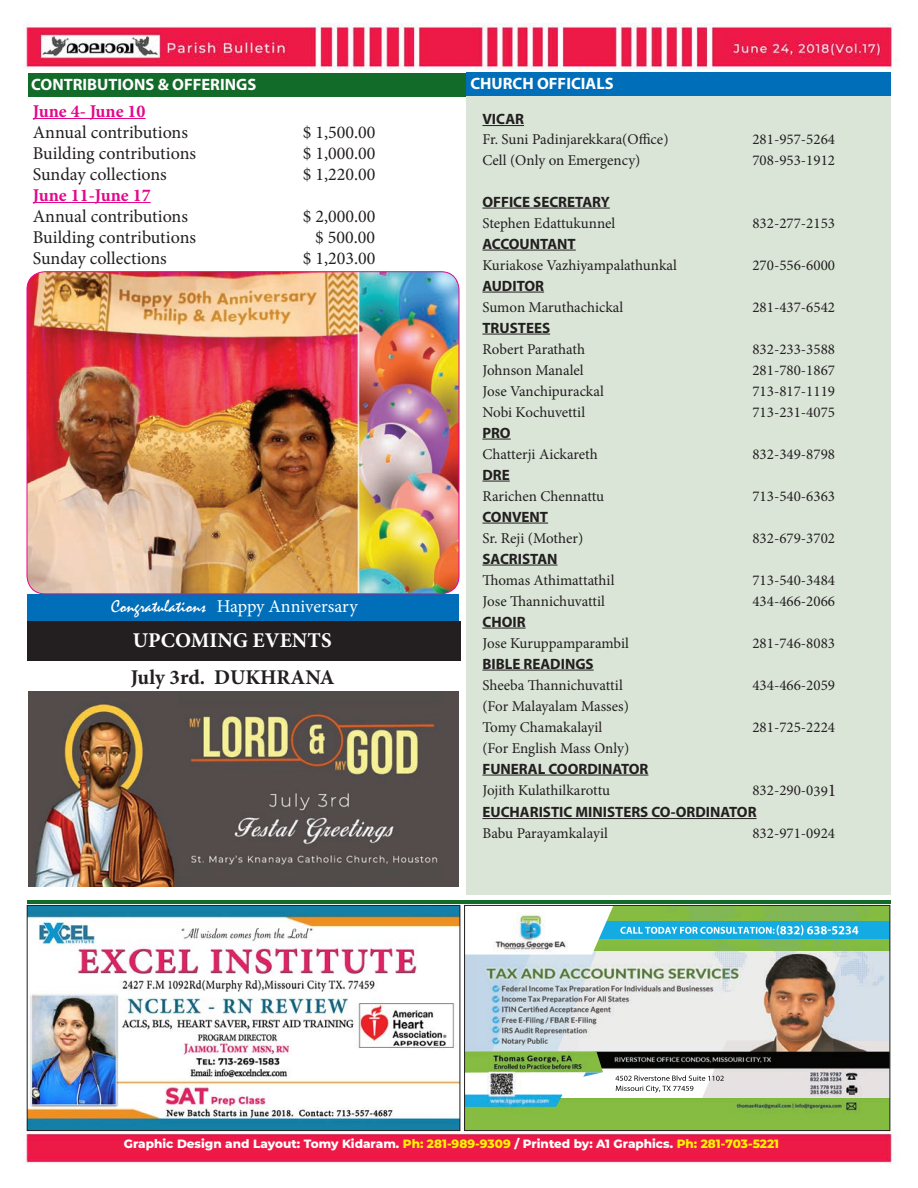
<style>
.page{position:relative;width:918px;height:1188px;background:#fff}
.page>*{position:absolute;margin:0;border:0;box-sizing:border-box;transform-origin:0 0}
.t1{font:700 21px "Minion Pro";color:#231f20}
.t2{font:700 21px "Minion Pro";color:#fff}
.t3{font:18px "Minion Pro";color:#231f20}
.t4{font:18px "Minion Pro";letter-spacing:-.005em;color:#fff}
.t5{font:700 18px "Minion Pro";color:#e2078c}
.t6{font:700 16.5px "Myriad Pro";color:#fff}
.t7{font:15px "Minion Pro";color:#231f20}
.t8{font:700 15px "Myriad Pro";color:#231f20}
.t9{font:800 12px "Montserrat";color:#fff}
.s1{font-size:18px}
.s2{font-family:"Mistral"}
.s3{color:#fff101}
</style>
<div class="page">
<img style="left:23px;top:23px;width:876px;height:1141px">
<div style="left:466px;top:72px;width:425px;height:25px;background:#006eb9"></div>
<div style="left:27px;top:594px;width:432px;height:27px;background:#006eb9"></div>
<div style="left:466px;top:97px;width:425px;height:798px;background:#dae5d7"></div>
<div style="left:28px;top:73px;width:438px;height:24px;background:#136b29"></div>
<hr style="left:27px;top:900px;width:863px;height:4px;background:#136b29">
<hr style="left:33px;top:118px;width:113px;height:1px;background:#e2078c">
<hr style="left:33px;top:202px;width:118px;height:1px;background:#e2078c">
<img style="left:29px;top:907px;width:429px;height:222px">
<div style="left:27px;top:905px;width:433px;height:226px;border:1px solid #231f20"></div>
<img style="left:466px;top:1059px;width:222px;height:39px">
<img style="left:615px;top:950px;width:185px;height:109px">
<img style="left:550px;top:950px;width:65px;height:109px">
<img style="left:800px;top:950px;width:88px;height:91px">
<img style="left:466px;top:955px;width:84px;height:96px">
<img style="left:613px;top:907px;width:275px;height:43px">
<img style="left:613px;top:922px;width:275px;height:17px">
<img style="left:466px;top:907px;width:147px;height:48px">
<img style="left:688px;top:1041px;width:200px;height:57px">
<div style="left:466px;top:1098px;width:422px;height:31px;background:#86bc42"></div>
<img style="left:466px;top:1095px;width:97px;height:12px">
<img style="left:583px;top:1073px;width:20px;height:4px">
<img style="left:466px;top:1051px;width:137px;height:22px">
<div style="left:464px;top:905px;width:426px;height:226px;border:1px solid #231f20"></div>
<hr style="left:482px;top:125px;width:42px;height:1px;background:#231f20">
<hr style="left:482px;top:208px;width:128px;height:1px;background:#231f20">
<hr style="left:482px;top:250px;width:94px;height:1px;background:#231f20">
<hr style="left:482px;top:292px;width:62px;height:1px;background:#231f20">
<hr style="left:482px;top:334px;width:68px;height:1px;background:#231f20">
<svg style="left:482px;top:439px;width:29px;height:1px"></svg>
<svg style="left:482px;top:481px;width:28px;height:1px"></svg>
<hr style="left:482px;top:523px;width:66px;height:1px;background:#231f20">
<hr style="left:482px;top:565px;width:76px;height:1px;background:#231f20">
<hr style="left:482px;top:628px;width:44px;height:1px;background:#231f20">
<hr style="left:482px;top:670px;width:112px;height:1px;background:#231f20">
<hr style="left:482px;top:775px;width:166px;height:1px;background:#231f20">
<hr style="left:482px;top:818px;width:275px;height:1px;background:#231f20">
<div style="left:27px;top:621px;width:433px;height:40px;background:#231f20"></div>
<img style="left:29px;top:692px;width:430px;height:194px">
<img style="left:27px;top:272px;width:432px;height:322px">
<div style="left:27px;top:272px;width:432px;height:322px;border:1px solid #ed028c;border-radius:18px"></div>
<p class="t6" style="left:31px;top:74px;width:227px">CONTRIBUTIONS &amp; OFFERINGS</p>
<p class="t6" style="left:470px;top:72px;width:145px">CHURCH OFFICIALS</p>
<p class="t8" style="left:482px;top:109px;width:43px">VICAR</p>
<p class="t7" style="left:482px;top:129px;width:188px">Fr. Suni Padinjarekkara(Office)</p>
<p class="t7" style="left:752px;top:129px;width:84px">281-957-5264</p>
<p class="t7" style="left:482px;top:150px;width:159px">Cell (Only on Emergency)</p>
<p class="t7" style="left:752px;top:150px;width:84px">708-953-1912</p>
<p class="t8" style="left:482px;top:192px;width:129px">OFFICE SECRETARY</p>
<p class="t7" style="left:482px;top:213px;width:134px">Stephen Edattukunnel</p>
<p class="t7" style="left:752px;top:213px;width:84px">832-277-2153</p>
<p class="t8" style="left:482px;top:234px;width:95px">ACCOUNTANT</p>
<p class="t7" style="left:482px;top:255px;width:196px">Kuriakose Vazhiyampalathunkal</p>
<p class="t7" style="left:752px;top:255px;width:84px">270-556-6000</p>
<p class="t8" style="left:482px;top:276px;width:63px">AUDITOR</p>
<p class="t7" style="left:482px;top:297px;width:142px">Sumon Maruthachickal</p>
<p class="t7" style="left:752px;top:297px;width:84px">281-437-6542</p>
<p class="t8" style="left:482px;top:318px;width:69px">TRUSTEES</p>
<p class="t7" style="left:482px;top:339px;width:104px">Robert Parathath</p>
<p class="t7" style="left:752px;top:339px;width:84px">832-233-3588</p>
<p class="t7" style="left:482px;top:360px;width:103px">Johnson Manalel</p>
<p class="t7" style="left:752px;top:360px;width:84px">281-780-1867</p>
<p class="t7" style="left:482px;top:381px;width:123px">Jose Vanchipurackal</p>
<p class="t7" style="left:752px;top:381px;width:84px">713-817-1119</p>
<p class="t7" style="left:482px;top:402px;width:104px">Nobi Kochuvettil</p>
<p class="t7" style="left:752px;top:402px;width:80px">713-231-4075￼</p>
<p class="t8" style="left:482px;top:423px;width:30px">PRO</p>
<p class="t7" style="left:482px;top:444px;width:117px">Chatterji Aickareth</p>
<p class="t7" style="left:752px;top:444px;width:84px">832-349-8798</p>
<p class="t8" style="left:482px;top:465px;width:29px">DRE</p>
<p class="t7" style="left:482px;top:486px;width:123px">Rarichen Chennattu</p>
<p class="t7" style="left:752px;top:486px;width:84px">713-540-6363</p>
<p class="t8" style="left:482px;top:507px;width:67px">CONVENT</p>
<p class="t7" style="left:482px;top:528px;width:102px">Sr. Reji (Mother)</p>
<p class="t7" style="left:752px;top:528px;width:84px">832-679-3702</p>
<p class="t8" style="left:482px;top:549px;width:77px">SACRISTAN</p>
<p class="t7" style="left:482px;top:570px;width:134px">Thomas Athimattathil</p>
<p class="t7" style="left:752px;top:570px;width:84px">713-540-3484</p>
<p class="t7" style="left:482px;top:591px;width:124px">Jose Thannichuvattil</p>
<p class="t7" style="left:752px;top:591px;width:84px">434-466-2066</p>
<p class="t8" style="left:482px;top:612px;width:45px">CHOIR</p>
<p class="t7" style="left:482px;top:633px;width:148px">Jose Kuruppamparambil</p>
<p class="t7" style="left:752px;top:633px;width:84px">281-746-8083</p>
<p class="t8" style="left:482px;top:654px;width:113px">BIBLE READINGS</p>
<p class="t7" style="left:482px;top:675px;width:142px">Sheeba Thannichuvattil</p>
<p class="t7" style="left:752px;top:675px;width:84px">434-466-2059</p>
<p class="t7" style="left:482px;top:696px;width:148px">(For Malayalam Masses)</p>
<p class="t7" style="left:482px;top:717px;width:121px">Tomy Chamakalayil</p>
<p class="t7" style="left:752px;top:717px;width:84px">281-725-2224</p>
<p class="t7" style="left:482px;top:738px;width:148px">(For English Mass Only)</p>
<p class="t8" style="left:482px;top:759px;width:168px">FUNERAL COORDINATOR</p>
<p class="t7" style="left:482px;top:780px;width:129px">Jojith Kulathilkarottu</p>
<p class="t7" style="left:752px;top:780px;width:86px">832-290-039<span class="s1">1</span></p>
<p class="t8" style="left:482px;top:802px;width:276px">EUCHARISTIC MINISTERS CO-ORDINATOR</p>
<p class="t7" style="left:482px;top:823px;width:127px">Babu Parayamkalayil</p>
<p class="t7" style="left:752px;top:823px;width:84px">832-971-0924</p>
<p class="t5" style="left:33px;top:98px;width:114px">June 4- June 10</p>
<p class="t3" style="left:33px;top:120px;width:157px">Annual contributions</p>
<p class="t3" style="left:303px;top:120px;width:74px">$ 1,500.00</p>
<p class="t3" style="left:33px;top:141px;width:165px">Building contributions</p>
<p class="t3" style="left:303px;top:141px;width:74px">$ 1,000.00</p>
<p class="t3" style="left:33px;top:162px;width:136px">Sunday collections</p>
<p class="t3" style="left:303px;top:162px;width:74px">$ 1,220.00</p>
<p class="t5" style="left:33px;top:182px;width:119px">June 11-June 17</p>
<p class="t3" style="left:33px;top:204px;width:157px">Annual contributions</p>
<p class="t3" style="left:303px;top:204px;width:74px">$ 2,000.00</p>
<p class="t3" style="left:33px;top:225px;width:165px">Building contributions</p>
<p class="t3" style="left:315px;top:225px;width:62px">$ 500.00</p>
<p class="t3" style="left:33px;top:246px;width:136px">Sunday collections</p>
<p class="t3" style="left:303px;top:246px;width:74px">$ 1,203.00</p>
<p class="t4" style="left:111px;top:594px;width:248px"><span class="s2">Congratulations</span> Happy Anniversary</p>
<p class="t2" style="left:133px;top:625px;width:200px">UPCOMING EVENTS</p>
<p class="t1" style="left:131px;top:663px;width:206px">July 3rd. DUKHRANA</p>
<p class="t9" style="left:124px;top:1135px;width:657px">Graphic Design and Layout: Tomy Kidaram. <span class="s3">Ph: 281-989-9309</span> / Printed by: A1 Graphics. <span class="s3">Ph: 281-703-5221</span></p>
</div>
